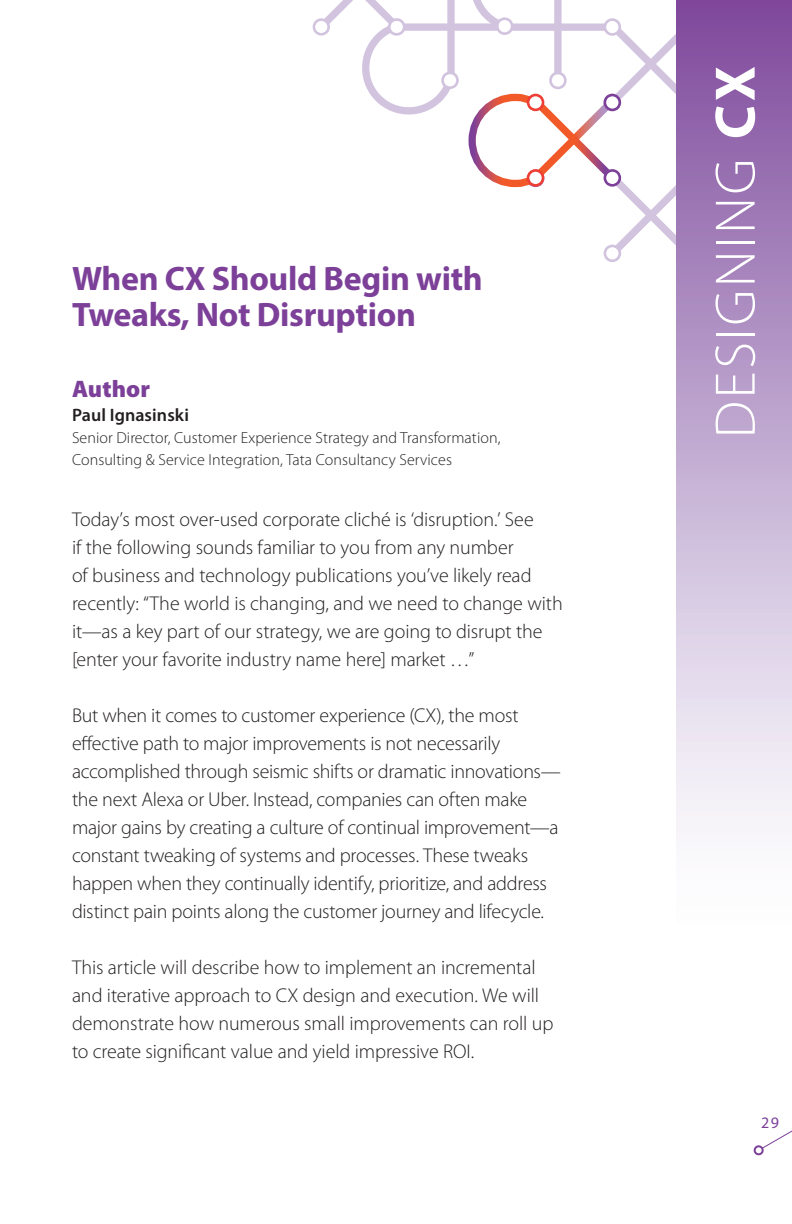
<style>
.page{position:relative;width:792px;height:1224px;background:#fff}
.page>*{position:absolute;margin:0;border:0;box-sizing:border-box;transform-origin:0 0}
._01_Section_Title{font:300 57.6px "Myriad Pro";letter-spacing:.045em;color:#fff}
._03_Chapter_Title{font:700 34px/36px "Myriad Pro";letter-spacing:-.01em;color:#7c4099}
._2A_Author_12_12{font:900 24px "Myriad Pro";letter-spacing:.005em;color:#7c4099}
._3A_Body_100k_10_14{font:300 20px/28px "Myriad Pro";letter-spacing:-.01em;color:#231f20}
._04_Author_Name{font:600 18px "Myriad Pro";letter-spacing:.005em;color:#231f20}
._04_Author_Title{font:300 16px/22px "Myriad Pro";letter-spacing:.005em;color:#231f20}
.t1{font:16px "Myriad Pro";color:#7c4099}
.s1{font-weight:700}
</style>
<div class="page">
<svg style="left:753px;top:1130px;width:39px;height:26px"></svg>
<div style="left:676px;top:0;width:116px;height:936px;background:linear-gradient(to bottom,#804d9e,#fff)"></div>
<svg style="left:312px;top:0;width:448px;height:267px"></svg>
<p class="_03_Chapter_Title" style="left:72px;top:259px;width:412px">When CX Should Begin with<br>Tweaks, Not Disruption</p>
<p class="_2A_Author_12_12" style="left:72px;top:373px;width:80px">Author</p>
<p class="_04_Author_Name" style="left:72px;top:404px;width:119px">Paul Ignasinski</p>
<p class="_04_Author_Title" style="left:72px;top:427px;width:430px">Senior Director, Customer Experience Strategy and Transformation,<br>Consulting &amp; Service Integration, Tata Consultancy Services</p>
<p class="_3A_Body_100k_10_14" style="left:72px;top:505px;width:492px">Today’s most over-used corporate cliché is ‘disruption.’ See<br>if the following sounds familiar to you from any number<br>of business and technology publications you’ve likely read recently: “The world is changing, and we need to change with it—as a key part of our strategy, we are going to disrupt the [enter your favorite industry name here] market …”</p>
<p class="_3A_Body_100k_10_14" style="left:72px;top:701px;width:490px">But when it comes to customer experience (CX), the most effective path to major improvements is not necessarily accomplished through seismic shifts or dramatic innovations— the next Alexa or Uber. Instead, companies can often make major gains by creating a culture of continual improvement—a constant tweaking of systems and processes. These tweaks happen when they continually identify, prioritize, and address distinct pain points along the customer journey and lifecycle.</p>
<p class="_3A_Body_100k_10_14" style="left:72px;top:953px;width:483px">This article will describe how to implement an incremental and iterative approach to CX design and execution. We will demonstrate how numerous small improvements can roll up to create significant value and yield impressive ROI.</p>
<p class="_01_Section_Title" style="left:701px;top:438px;width:374px;rotate:-90deg">DESIGNING <span class="s1">CX</span></p>
<p class="t1" style="left:761px;top:1113px;width:19px">29</p>
</div>
